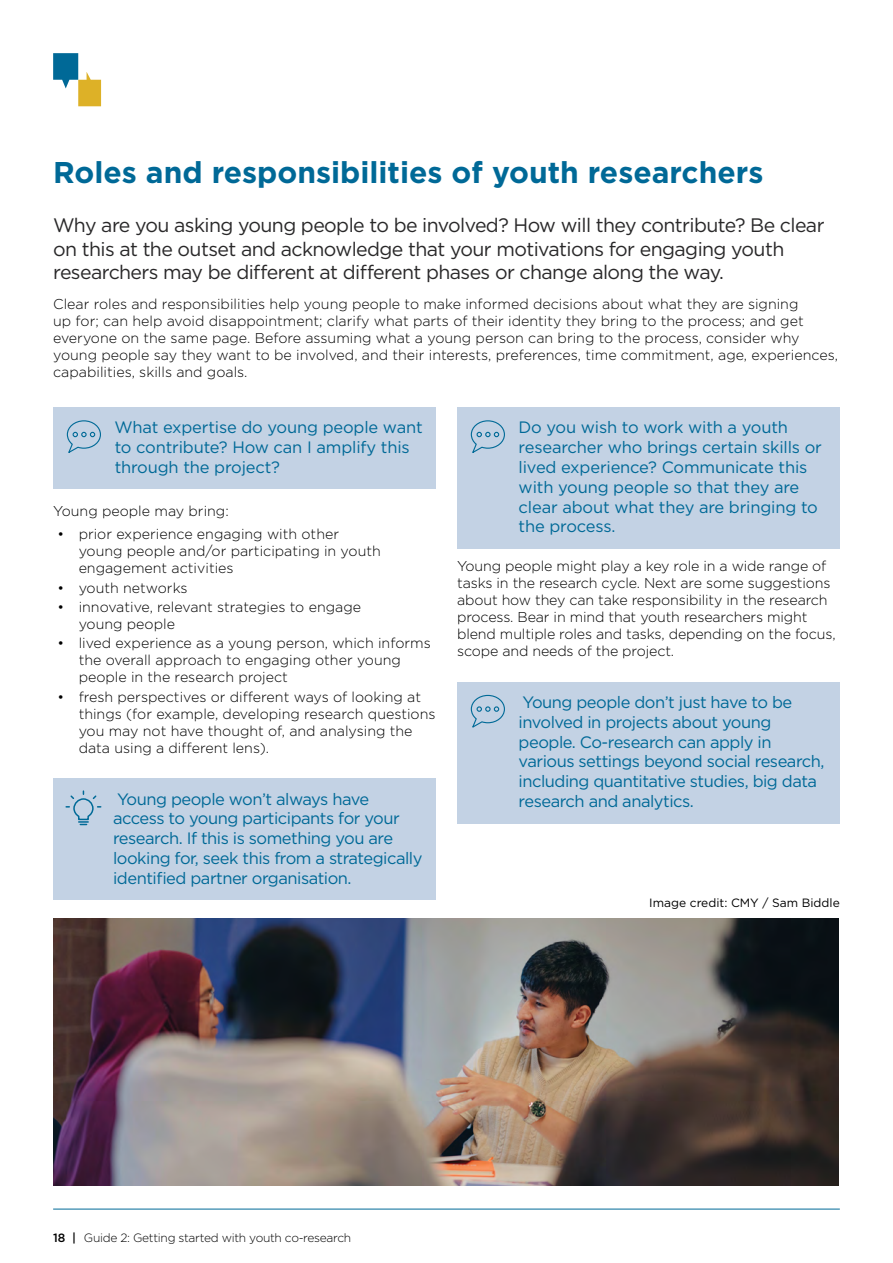
<style>
.page{position:relative;width:893px;height:1263px;background:#fff}
.page>*{position:absolute;margin:0;border:0;box-sizing:border-box;transform-origin:0 0}
.Heading_L1{font:700 30px "Gotham";color:#006997}
.Intro_Text{font:19.5px/23.4px "Gotham";letter-spacing:-.03em;color:#292829}
.Box_Type_1_Blue{font:16.5px/19.8px "Gotham";letter-spacing:-.03em;color:#006997}
.Box_Type_1_Blue-2{font:16.5px/19.8px "Gotham";letter-spacing:-.01em;color:#006997}
.Body_Copy{font:300 14.25px/17.1px "Gotham";color:#000}
.t1{font:300 12px "Gotham";letter-spacing:-.025em;color:#000}
.t2{font:12px "Gotham";color:#000}
.s1{font-weight:500}
</style>
<div class="page">
<svg style="left:53px;top:53px;width:48px;height:53px"></svg>
<div style="left:53px;top:407px;width:383px;height:82px;background:#c3d2e4"></div>
<div style="left:53px;top:778px;width:383px;height:122px;background:#c3d2e4"></div>
<svg style="left:66px;top:420px;width:35px;height:33px"></svg>
<svg style="left:66px;top:791px;width:35px;height:34px"></svg>
<div style="left:457px;top:407px;width:383px;height:141px;background:#c3d2e4"></div>
<div style="left:457px;top:682px;width:383px;height:141px;background:#c3d2e4"></div>
<svg style="left:470px;top:420px;width:35px;height:33px"></svg>
<svg style="left:470px;top:694px;width:35px;height:34px"></svg>
<img style="left:53px;top:918px;width:785px;height:267px">
<hr style="left:53px;top:1209px;width:787px;height:1px;background:#006997">
<p class="Heading_L1" style="left:53px;top:153px;width:712px">Roles and responsibilities of youth researchers</p>
<p class="Intro_Text" style="left:53px;top:213px;width:773px">Why are you asking young people to be involved? How will they contribute? Be clear on this at the outset and acknowledge that your motivations for engaging youth researchers may be different at different phases or change along the way.</p>
<p class="Body_Copy" style="left:53px;top:295px;width:786px">Clear roles and responsibilities help young people to make informed decisions about what they are signing<br>up for; can help avoid disappointment; clarify what parts of their identity they bring to the process; and get everyone on the same page. Before assuming what a young person can bring to the process, consider why young people say they want to be involved, and their interests, preferences, time commitment, age, experiences, capabilities, skills and goals.</p>
<p class="Box_Type_1_Blue-2" style="left:114px;top:417px;width:310px">What expertise do young people want to contribute? How can I amplify this through the project?</p>
<p class="Body_Copy" style="left:53px;top:502px;width:177px">Young people may bring:</p>
<p class="Body_Copy" style="left:79px;top:525px;width:304px;text-indent:-21px">• prior experience engaging with other young people and/or participating in youth engagement activities</p>
<p class="Body_Copy" style="left:57px;top:579px;width:132px">• youth networks</p>
<p class="Body_Copy" style="left:79px;top:598px;width:284px;text-indent:-21px">• innovative, relevant strategies to engage young people</p>
<p class="Body_Copy" style="left:79px;top:634px;width:354px;text-indent:-21px">• lived experience as a young person, which informs the overall approach to engaging other young people in the research project</p>
<p class="Body_Copy" style="left:79px;top:687px;width:358px;text-indent:-21px">• fresh perspectives or different ways of looking at things (for example, developing research questions you may not have thought of, and analysing the data using a different lens).</p>
<p class="Box_Type_1_Blue" style="left:113px;top:788px;width:311px">Young people won’t always have<br>access to young participants for your research. If this is something you are looking for, seek this from a strategically identified partner organisation.</p>
<p class="Box_Type_1_Blue-2" style="left:518px;top:417px;width:305px">Do you wish to work with a youth researcher who brings certain skills or lived experience? Communicate this with young people so that they are clear about what they are bringing to the process.</p>
<p class="Body_Copy" style="left:457px;top:557px;width:380px">Young people might play a key role in a wide range of tasks in the research cycle. Next are some suggestions about how they can take responsibility in the research process. Bear in mind that youth researchers might blend multiple roles and tasks, depending on the focus, scope and needs of the project.</p>
<p class="Box_Type_1_Blue" style="left:519px;top:692px;width:307px">Young people don’t just have to be involved in projects about young people. Co-research can apply in various settings beyond social research, including quantitative studies, big data research and analytics.</p>
<p class="t2" style="left:649px;top:895px;width:192px">Image credit: CMY / Sam Biddle</p>
<p class="t1" style="left:53px;top:1230px;width:300px"><span class="s1">18 |</span> Guide 2: Getting started with youth co-research</p>
</div>
